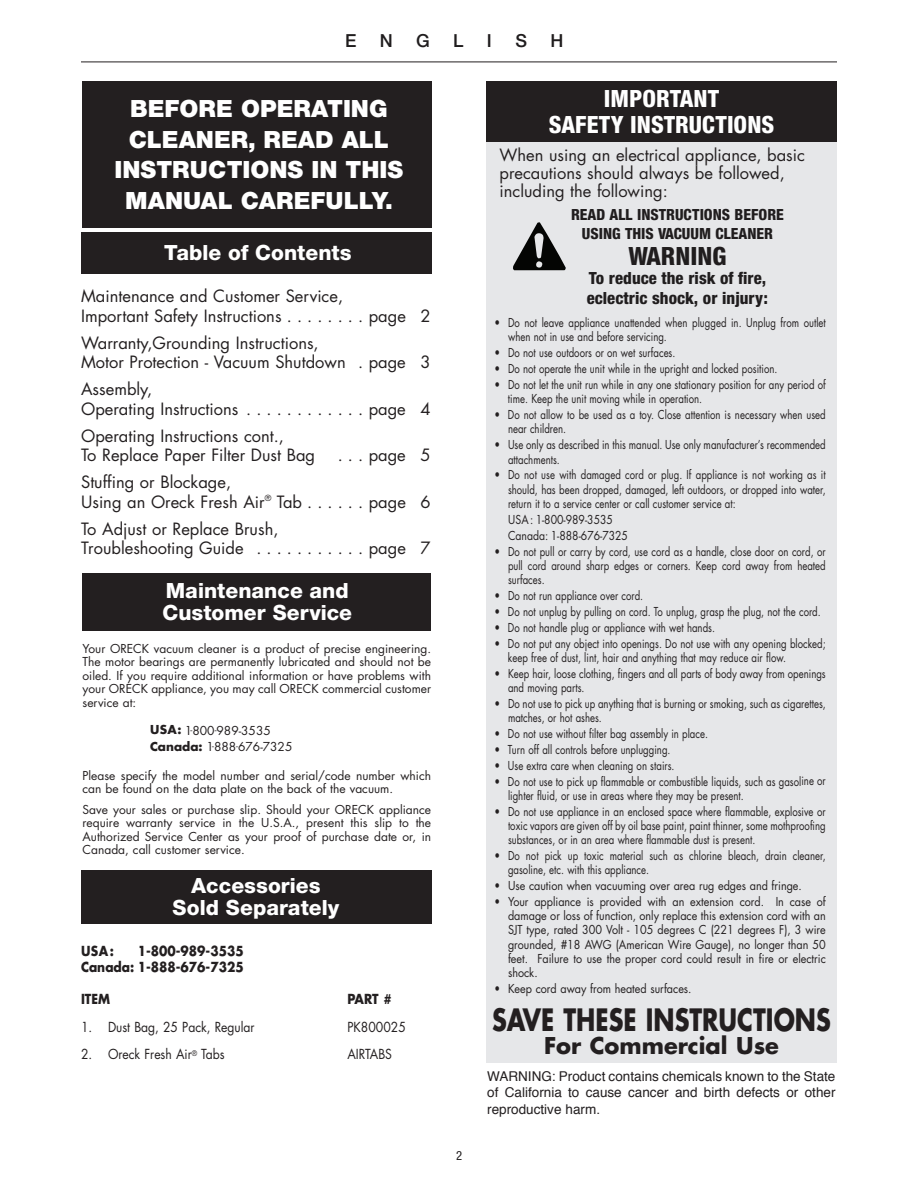
<style>
.page{position:relative;width:918px;height:1188px;background:#fff}
.page>*{position:absolute;margin:0;border:0;box-sizing:border-box;transform-origin:0 0}
.t1{font:700 30px "Futura";color:#231f20;scale:.8 1}
.t2{font:27px "Helvetica Neue H87";color:#201d1e}
.t3{font:25.5px/30.6px "Helvetica Neue H95";color:#fff;text-align:center}
.t4{font:25.5px/25.5px "Helvetica Neue H87";color:#fff;text-align:center}
.t5{font:22.5px/22.5px "Helvetica Neue H85";color:#fff}
.t6{font:700 22.5px "Futura";color:#231f20}
.t7{font:18px/19.5px "Helvetica Neue H87";color:#201d1e}
.t8{font:500 18px "Helvetica Neue";color:#201d1e}
.t9{font:16.5px/19.5px "Futura";color:#231f20}
.t10{font:16.5px/19.5px "Helvetica Neue H87";color:#201d1e;text-align:center}
.t11{font:13.5px/16.2px "Helvetica";color:#231f20;text-align:justify}
.t12{font:13.5px "Futura";color:#231f20;scale:.9 1}
.t13{font:700 13.5px/15.9px "Futura";color:#231f20;text-align:right;scale:.9 1}
.t14{font:13.5px "Helvetica Neue H57";color:#201d1e}
.t15{font:12px/14.2px "Futura";color:#231f20;scale:.8 1}
.t16{font:12px/13.5px "Futura";color:#231f20;text-align:justify}
.t17{font:12px/16.2px "Futura";color:#231f20;scale:.87 1}
.s1{font-weight:700}
.s2{font-size:9px}
</style>
<div class="page">
<div style="left:486px;top:82px;width:351px;height:981px;background:#e6e7e9"></div>
<div style="left:486px;top:81px;width:351px;height:60px;background:#231f20"></div>
<svg style="left:513px;top:222px;width:53px;height:48px"></svg>
<hr style="left:81px;top:62px;width:756px;height:1px;background:#231f20">
<div style="left:81px;top:232px;width:351px;height:42px;background:#231f20"></div>
<div style="left:83px;top:81px;width:349px;height:147px;background:#231f20"></div>
<div style="left:83px;top:573px;width:348px;height:57px;background:#231f20"></div>
<div style="left:81px;top:870px;width:351px;height:53px;background:#231f20"></div>
<h3 class="t8" style="left:345px;top:30px;width:13px">E</h3>
<h3 class="t8" style="left:380px;top:30px;width:14px">N</h3>
<h3 class="t8" style="left:416px;top:30px;width:15px">G</h3>
<h3 class="t8" style="left:453px;top:30px;width:12px">L</h3>
<h3 class="t8" style="left:487px;top:30px;width:7px">I</h3>
<h3 class="t8" style="left:515px;top:30px;width:13px">S</h3>
<h3 class="t8" style="left:550px;top:30px;width:14px">H</h3>
<h3 class="t3" style="left:114px;top:95px;width:291px">BEFORE OPERATING<br>CLEANER, READ ALL<br>INSTRUCTIONS IN THIS<br>MANUAL CAREFULLY.</h3>
<h3 class="t5" style="left:164px;top:243px;width:189px">Table of Contents</h3>
<h3 class="t9" style="left:81px;top:287px;width:351px">Maintenance and Customer Service,<br>Important Safety Instructions . . . . . . . . page 2</h3>
<h3 class="t9" style="left:81px;top:333px;width:351px">Warranty,Grounding Instructions,<br>Motor Protection - Vacuum Shutdown . page 3</h3>
<h3 class="t9" style="left:81px;top:380px;width:351px">Assembly,<br>Operating Instructions . . . . . . . . . . . . page 4</h3>
<h3 class="t9" style="left:81px;top:426px;width:236px">Operating Instructions cont.,<br>To Replace Paper Filter Dust Bag</h3>
<h3 class="t9" style="left:338px;top:446px;width:94px">. . . page 5</h3>
<h3 class="t9" style="left:81px;top:473px;width:351px">Stuffing or Blockage,<br>Using an Oreck Fresh Air<sup>®</sup> Tab . . . . . . page 6</h3>
<h3 class="t9" style="left:81px;top:519px;width:351px">To Adjust or Replace Brush,<br>Troubleshooting Guide . . . . . . . . . . . page 7</h3>
<h3 class="t5" style="left:162px;top:581px;width:191px">Maintenance and<br>Customer Service</h3>
<p class="t16" style="left:83px;top:642px;width:350px">Your ORECK vacuum cleaner is a product of precise engineering.<br>The motor bearings are permanently lubricated and should not be oiled. If you require additional information or have problems with your ORECK appliance, you may call ORECK commercial customer service at:</p>
<p class="t16" style="left:150px;top:723px;width:144px;line-height:15.9px"><span class="s1">USA:</span> 1<span class="s2">-</span>800<span class="s2">-</span>989-3535<br><span class="s1">Canada:</span> 1<span class="s2">-</span>888<span class="s2">-</span>676-7325</p>
<p class="t16" style="left:83px;top:769px;width:350px">Please specify the model number and serial/code number which can be found on the data plate on the back of the vacuum.</p>
<p class="t16" style="left:83px;top:803px;width:350px">Save your sales or purchase slip. Should your ORECK appliance require warranty service in the U.S.A., present this slip to the Authorized Service Center as your proof of purchase date or, in Canada, call customer service.</p>
<h3 class="t5" style="left:172px;top:876px;width:169px;text-align:center">Accessories<br>Sold Separately</h3>
<p class="t13" style="left:81px;top:943px;width:182px">1-800-989-3535<br>Canada: 1-888-676-7325</p>
<p class="t13" style="left:81px;top:943px;width:38px">USA:</p>
<p class="t13" style="left:81px;top:990px;width:34px">ITEM</p>
<p class="t13" style="left:347px;top:990px;width:51px">PART #</p>
<p class="t12" style="left:81px;top:1018px;width:194px">1. Dust Bag, 25 Pack, Regular</p>
<p class="t12" style="left:347px;top:1018px;width:66px">PK800025</p>
<p class="t12" style="left:81px;top:1045px;width:161px">2. Oreck Fresh Air<sup>®</sup> Tabs</p>
<p class="t12" style="left:347px;top:1045px;width:51px">AIRTABS</p>
<p class="t14" style="left:456px;top:1146px;width:8px">2</p>
<h3 class="t4" style="left:549px;top:88px;width:227px">IMPORTANT<br>SAFETY INSTRUCTIONS</h3>
<h3 class="t9" style="left:499px;top:146px;width:307px;line-height:18px">When using an electrical appliance, basic precautions should always be followed, including the following:</h3>
<h3 class="t10" style="left:571px;top:206px;width:214px">READ ALL INSTRUCTIONS BEFORE<br>USING THIS VACUUM CLEANER</h3>
<h2 class="t2" style="left:629px;top:238px;width:99px">WARNING</h2>
<h3 class="t7" style="left:587px;top:270px;width:183px">To reduce the risk of fire, eclectric shock, or injury:</h3>
<p class="t15" style="left:508px;top:316px;width:399px;text-indent:-14px">• Do not leave appliance unattended when plugged in. Unplug from outlet when not in use and before servicing.</p>
<p class="t15" style="left:495px;top:346px;width:228px">• Do not use outdoors or on wet surfaces.</p>
<p class="t15" style="left:495px;top:362px;width:355px">• Do not operate the unit while in the upright and locked position.</p>
<p class="t15" style="left:508px;top:378px;width:399px;text-indent:-13px">• Do not let the unit run while in any one stationary position for any period of time. Keep the unit moving while in operation.</p>
<p class="t15" style="left:508px;top:408px;width:399px;text-indent:-14px">• Do not allow to be used as a toy. Close attention is necessary when used near children.</p>
<p class="t15" style="left:508px;top:438px;width:399px;text-indent:-13px">• Use only as described in this manual. Use only manufacturer’s recommended attachments.</p>
<p class="t15" style="left:508px;top:468px;width:399px;text-align:justify;text-indent:-13px">• Do not use with damaged cord or plug. If appliance is not working as it should, has been dropped, damaged, left outdoors, or dropped into water, return it to a service center or call customer service at:</p>
<p class="t17" style="left:508px;top:511px;width:139px">USA: 1-800-989-3535<br>Canada: 1-888-676-7325</p>
<p class="t15" style="left:508px;top:544px;width:399px;text-align:justify;text-indent:-13px">• Do not pull or carry by cord, use cord as a handle, close door on cord, or pull cord around sharp edges or corners. Keep cord away from heated surfaces.</p>
<p class="t15" style="left:495px;top:588px;width:187px">• Do not run appliance over cord.</p>
<p class="t15" style="left:494px;top:604px;width:409px">• Do not unplug by pulling on cord. To unplug, grasp the plug, not the cord.</p>
<p class="t15" style="left:494px;top:620px;width:277px">• Do not handle plug or appliance with wet hands.</p>
<p class="t15" style="left:508px;top:636px;width:399px;text-indent:-13px">• Do not put any object into openings. Do not use with any opening blocked; keep free of dust, lint, hair and anything that may reduce air flow.</p>
<p class="t15" style="left:508px;top:666px;width:399px;text-indent:-13px">• Keep hair, loose clothing, fingers and all parts of body away from openings and moving parts.</p>
<p class="t15" style="left:508px;top:696px;width:399px;text-indent:-13px">• Do not use to pick up anything that is burning or smoking, such as cigarettes, matches, or hot ashes.</p>
<p class="t15" style="left:495px;top:726px;width:268px">• Do not use without filter bag assembly in place.</p>
<p class="t15" style="left:494px;top:742px;width:222px">• Turn off all controls before unplugging.</p>
<p class="t15" style="left:494px;top:758px;width:227px">• Use extra care when cleaning on stairs.</p>
<p class="t15" style="left:508px;top:774px;width:399px;text-indent:-14px">• Do not use to pick up flammable or combustible liquids, such as gasoline or lighter fluid, or use in areas where they may be present.</p>
<p class="t15" style="left:508px;top:804px;width:399px;text-align:justify;text-indent:-13px">• Do not use appliance in an enclosed space where flammable, explosive or toxic vapors are given off by oil base paint, paint thinner, some mothproofing substances, or in an area where flammable dust is present.</p>
<p class="t15" style="left:508px;top:849px;width:399px;text-indent:-14px">• Do not pick up toxic material such as chlorine bleach, drain cleaner, gasoline, etc. with this appliance.</p>
<p class="t15" style="left:495px;top:879px;width:386px">• Use caution when vacuuming over area rug edges and fringe.</p>
<p class="t15" style="left:508px;top:895px;width:399px;text-align:justify;text-indent:-14px">• Your appliance is provided with an extension cord. In case of damage or loss of function, only replace this extension cord with an SJT type, rated 300 Volt - 105 degrees C (221 degrees F), 3 wire grounded, #18 AWG (American Wire Gauge), no longer than 50 feet. Failure to use the proper cord could result in fire or electric shock.</p>
<p class="t15" style="left:495px;top:982px;width:248px">• Keep cord away from heated surfaces.</p>
<h1 class="t1" style="left:492px;top:1000px;width:425px">SAVE THESE INSTRUCTIONS</h1>
<h3 class="t6" style="left:544px;top:1030px;width:236px">For Commercial Use</h3>
<p class="t11" style="left:487px;top:1069px;width:350px">WARNING: Product contains chemicals known to the State of California to cause cancer and birth defects or other reproductive harm.</p>
</div>
